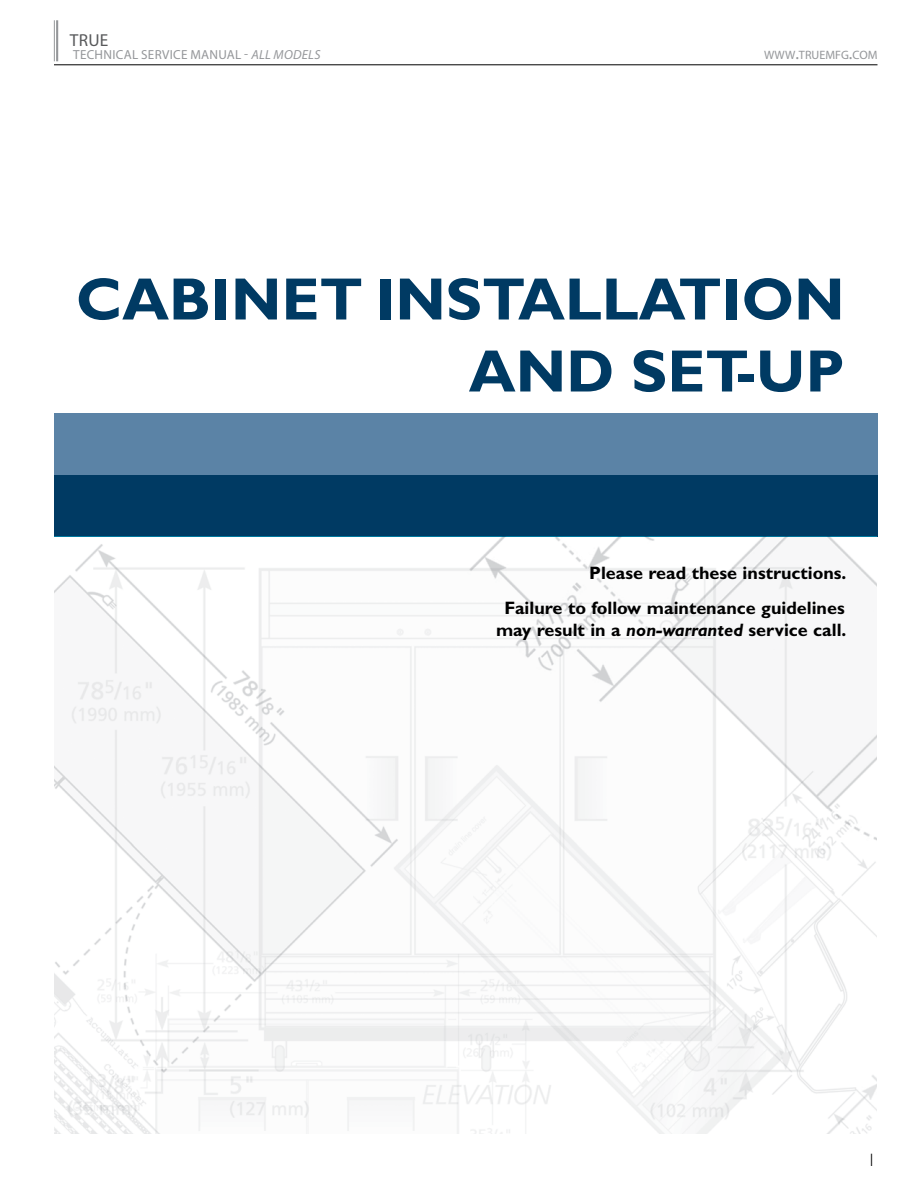
<style>
.page{position:relative;width:918px;height:1188px;background:#fff}
.page>*{position:absolute;margin:0;border:0;box-sizing:border-box;transform-origin:0 0}
.t1{font:700 60px/72px "Gill Sans Std";color:#003a63;text-align:right}
.t2{font:700 18px/35.1px "Gill Sans Std";color:#000;text-align:right}
.t3{font:300 18px "Gill Sans Std";color:#000}
.t4{font:17.4px "Myriad Pro";color:#58595b}
.t5{font:13.2px "Myriad Pro";letter-spacing:.02em;color:#95979a}
.t6{font:12.15px "Myriad Pro";color:#95979a}
.s1{font-style:italic}
.s2{font-size:17.4px}
</style>
<div class="page">
<div style="left:54px;top:475px;width:824px;height:61px;background:#003a63"></div>
<hr style="left:56px;top:20px;width:2px;height:41px;background:#95979a">
<hr style="left:54px;top:20px;width:1px;height:41px;background:#95979a">
<hr style="left:54px;top:64px;width:824px;height:1px;background:#000">
<div style="left:54px;top:414px;width:824px;height:61px;background:#5b83a6"></div>
<img style="left:54px;top:536px;width:823px;height:598px">
<p class="t4" style="left:70px;top:30px;width:40px">TRUE</p>
<p class="t5" style="left:73px;top:46px;width:249px">TECHNICAL SERVICE MANUAL - <span class="s1">ALL MODELS</span></p>
<p class="t6" style="left:764px;top:47px;width:115px">WWW<span class="s2">.</span>TRUEMFG<span class="s2">.</span>COM</p>
<h1 class="t1" style="left:76px;top:263px;width:770px">CABINET INSTALLATION<br>AND SET-UP</h1>
<p class="t2" style="left:505px;top:556px;width:343px">Please read these instructions.<br>Failure to follow maintenance guidelines</p>
<p class="t2" style="left:496px;top:612px;width:352px">may result in a <span class="s1">non-warranted</span> service call.</p>
<p class="t3" style="left:867px;top:1150px;width:10px">1</p>
</div>
